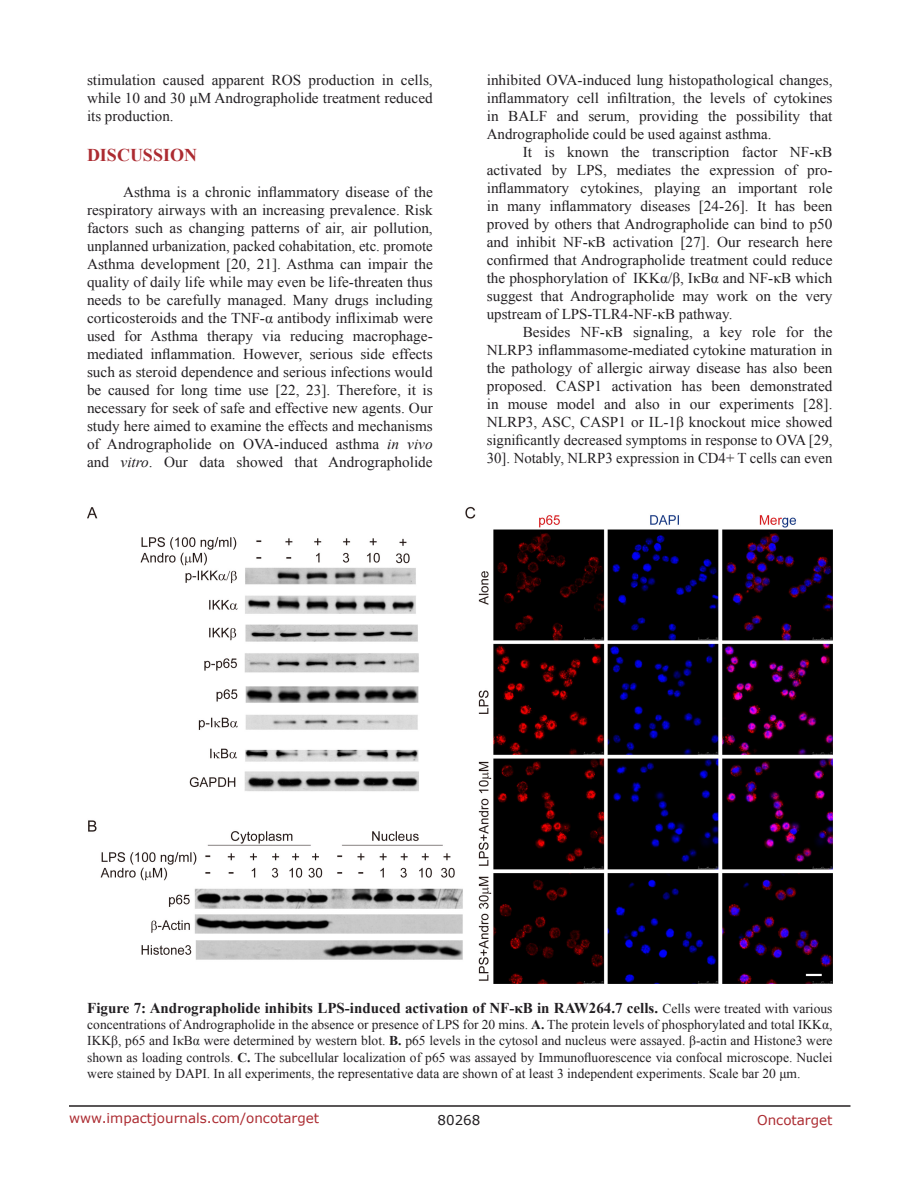
<style>
.page{position:relative;width:918px;height:1188px;background:#fff}
.page>*{position:absolute;margin:0;border:0;box-sizing:border-box;transform-origin:0 0}
.Heading{font:700 18px "Times New Roman";color:#ac2b31}
.BodyText{font:15px/18px "Times New Roman";color:#221f22;text-align:justify}
.FigureText{font:700 15px "Times New Roman";color:#221f22}
.FigureText-2{font:13.5px/16.2px "Times New Roman";color:#221f22;text-align:justify}
.t1{font:13.5px "Verdana";color:#ac2b31}
.t2{font:13.5px "Verdana";color:#221f22}
.s1{font-style:italic}
.s2{font-weight:400;font-size:13.5px}
.s3{font-weight:700}
</style>
<div class="page">
<hr style="left:69px;top:1105px;width:781px;height:2px;background:#231f20">
<img style="left:87px;top:506px;width:745px;height:477px">
<p class="BodyText" style="left:87px;top:71px;width:347px">stimulation caused apparent ROS production in cells, while 10 and 30 μM Andrographolide treatment reduced its production.</p>
<p class="Heading" style="left:87px;top:143px;width:112px">DISCUSSION</p>
<p class="BodyText" style="left:87px;top:183px;width:347px;text-indent:36px">Asthma is a chronic inflammatory disease of the respiratory airways with an increasing prevalence. Risk factors such as changing patterns of air, air pollution, unplanned urbanization, packed cohabitation, etc. promote Asthma development [20, 21]. Asthma can impair the quality of daily life while may even be life-threaten thus needs to be carefully managed. Many drugs including corticosteroids and the TNF-α antibody infliximab were used for Asthma therapy via reducing macrophage&shy;mediated inflammation. However, serious side effects such as steroid dependence and serious infections would be caused for long time use [22, 23]. Therefore, it is necessary for seek of safe and effective new agents. Our study here aimed to examine the effects and mechanisms of Andrographolide on OVA-induced asthma <span class="s1">in vivo </span>and <span class="s1">vitro</span>. Our data showed that Andrographolide</p>
<p class="BodyText" style="left:487px;top:71px;width:347px">inhibited OVA-induced lung histopathological changes, inflammatory cell infiltration, the levels of cytokines in BALF and serum, providing the possibility that Andrographolide could be used against asthma.</p>
<p class="BodyText" style="left:487px;top:143px;width:347px;text-indent:36px">It is known the transcription factor NF-κB activated by LPS, mediates the expression of pro&shy;inflammatory cytokines, playing an important role in many inflammatory diseases [24-26]. It has been proved by others that Andrographolide can bind to p50 and inhibit NF-κB activation [27]. Our research here confirmed that Andrographolide treatment could reduce the phosphorylation of IKKα/β, IκBα and NF-κB which suggest that Andrographolide may work on the very upstream of LPS-TLR4-NF-κB pathway.</p>
<p class="BodyText" style="left:487px;top:323px;width:347px;text-indent:36px">Besides NF-κB signaling, a key role for the NLRP3 inflammasome-mediated cytokine maturation in the pathology of allergic airway disease has also been proposed. CASP1 activation has been demonstrated in mouse model and also in our experiments [28].<br>NLRP3, ASC, CASP1 or IL-1β knockout mice showed significantly decreased symptoms in response to OVA [29, 30]. Notably, NLRP3 expression in CD4+ T cells can even</p>
<p class="FigureText" style="left:87px;top:998px;width:747px">Figure 7: Andrographolide inhibits LPS-induced activation of NF-κB in RAW264.7 cells. <span class="s2">Cells were treated with various</span></p>
<p class="FigureText-2" style="left:87px;top:1016px;width:747px">concentrations of Andrographolide in the absence or presence of LPS for 20 mins. <span class="s3">A.</span> The protein levels of phosphorylated and total IKKα, IKKβ, p65 and IκBα were determined by western blot. <span class="s3">B.</span> p65 levels in the cytosol and nucleus were assayed. β-actin and Histone3 were shown as loading controls. <span class="s3">C.</span> The subcellular localization of p65 was assayed by Immunofluorescence via confocal microscope. Nuclei were stained by DAPI. In all experiments, the representative data are shown of at least 3 independent experiments. Scale bar 20 μm.</p>
<p class="t1" style="left:69px;top:1109px;width:252px">www.impactjournals.com/oncotarget</p>
<p class="t2" style="left:438px;top:1111px;width:44px">80268</p>
<p class="t1" style="left:757px;top:1111px;width:77px">Oncotarget</p>
</div>
